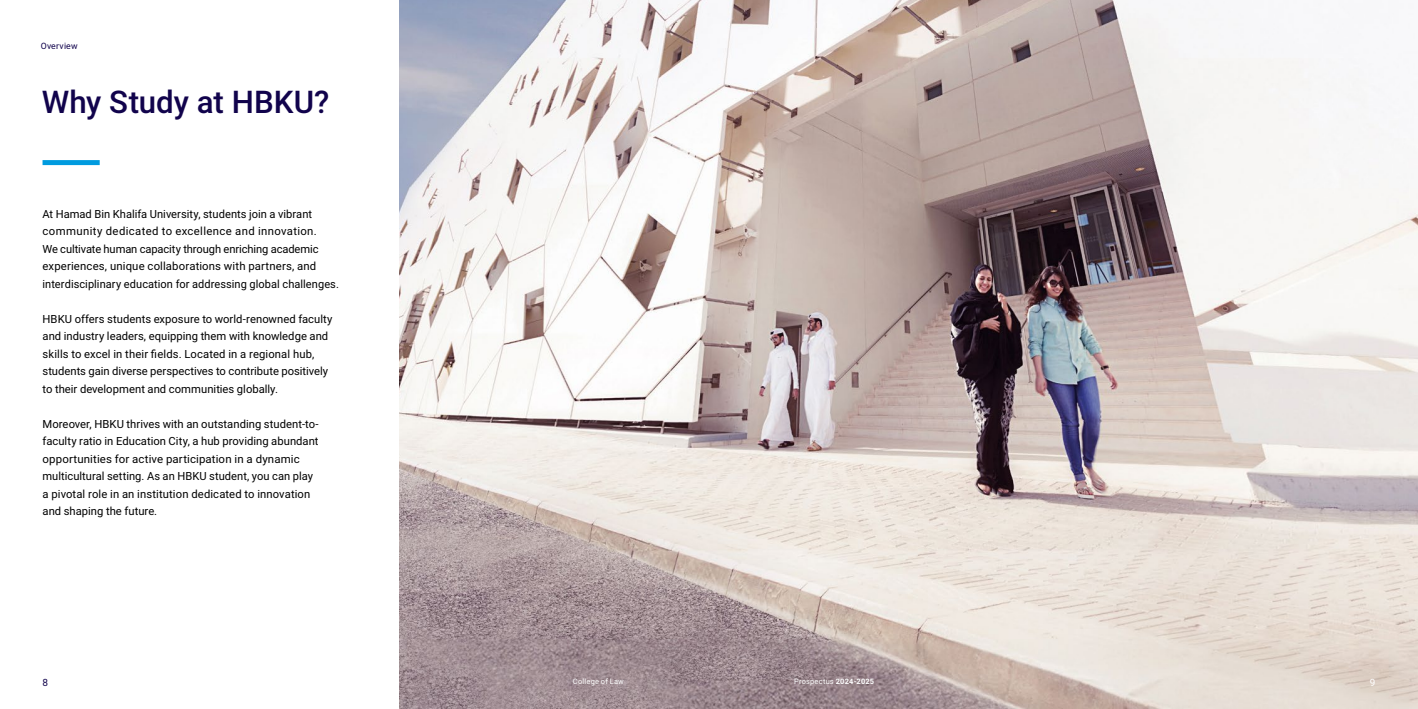
<style>
.page{position:relative;width:1418px;height:709px;background:#fff}
.page>*{position:absolute;margin:0;border:0;box-sizing:border-box;transform-origin:0 0}
.t1{font:500 31.25px "HBKU";color:#11034c}
.t2{font:11.25px/17.5px "HBKU";letter-spacing:.005em;color:#000}
.t3{font:10px "HBKU";color:#11034c}
.t4{font:10px "HBKU";color:#fff}
.t5{font:8.75px "HBKU";letter-spacing:.02em;color:#11034c}
.t6{font:7.5px "HBKU";letter-spacing:.025em;color:#fff}
.s1{font-weight:700}
</style>
<div class="page">
<img style="left:399px;top:0;width:1018px;height:709px">
<div style="left:43px;top:160px;width:57px;height:5px;background:#009bdf"></div>
<p class="t5" style="left:41px;top:40px;width:38px">Overview</p>
<h1 class="t1" style="left:42px;top:79px;width:289px">Why Study at HBKU?</h1>
<p class="t2" style="left:43px;top:205px;width:298px">At Hamad Bin Khalifa University, students join a vibrant community dedicated to excellence and innovation.<br>We cultivate human capacity through enriching academic experiences, unique collaborations with partners, and interdisciplinary education for addressing global challenges.</p>
<p class="t2" style="left:43px;top:310px;width:291px">HBKU offers students exposure to world-renowned faculty and industry leaders, equipping them with knowledge and skills to excel in their fields. Located in a regional hub, students gain diverse perspectives to contribute positively to their development and communities globally.</p>
<p class="t2" style="left:43px;top:415px;width:278px">Moreover, HBKU thrives with an outstanding student-to&shy;faculty ratio in Education City, a hub providing abundant opportunities for active participation in a dynamic multicultural setting. As an HBKU student, you can play a pivotal role in an institution dedicated to innovation and shaping the future.</p>
<p class="t3" style="left:43px;top:675px;width:7px">8</p>
<p class="t6" style="left:573px;top:676px;width:52px">College of Law</p>
<p class="t6" style="left:794px;top:676px;width:82px">Prospectus <span class="s1">2024-2025</span></p>
<p class="t4" style="left:1369px;top:675px;width:7px">9</p>
</div>
